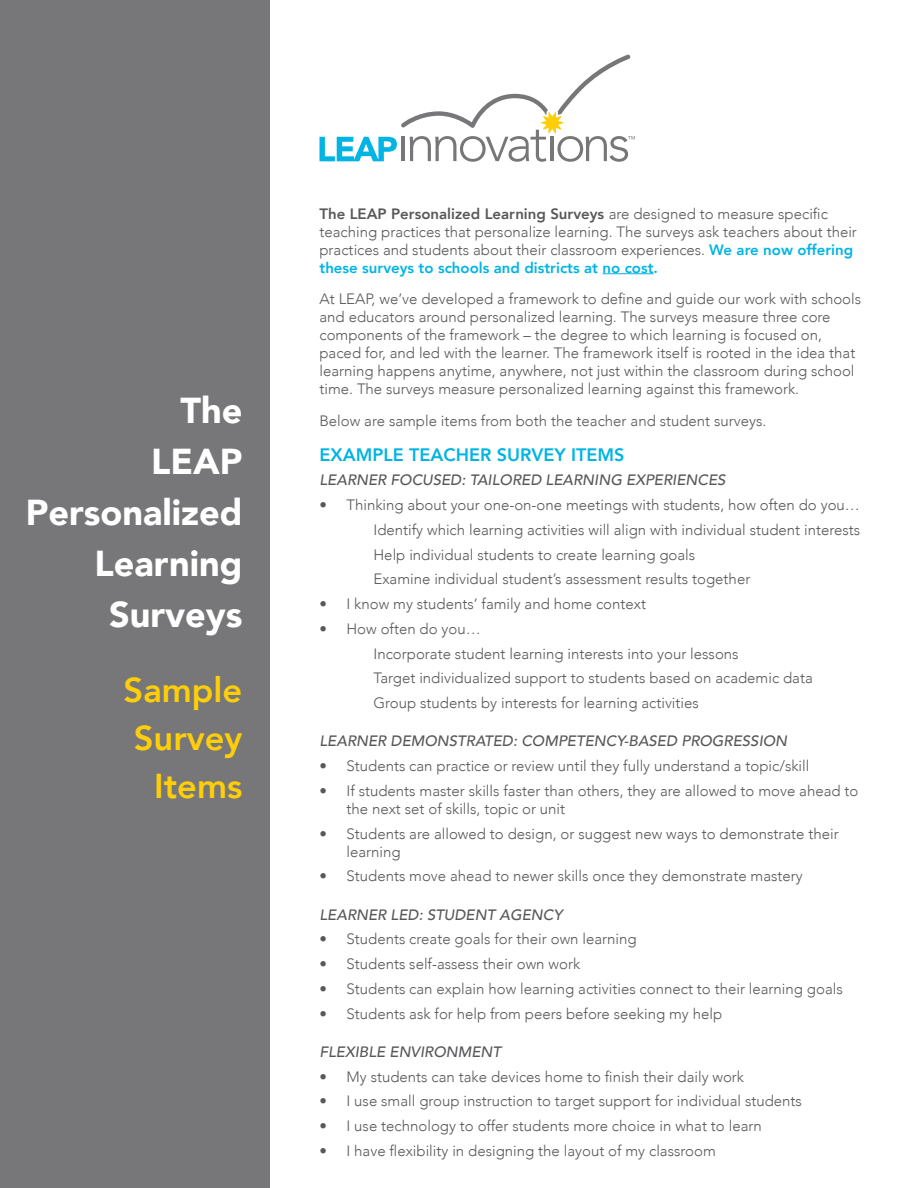
<style>
.page{position:relative;width:918px;height:1188px;background:#fff}
.page>*{position:absolute;margin:0;border:0;box-sizing:border-box;transform-origin:0 0}
.t1{font:900 36px/51px "Avenir";color:#fff;text-align:right}
.t2{font:800 34.5px/48px "Avenir";color:#fece08}
.t3{font:800 18px "Avenir";color:#00b4e3}
.t4{font:300 15px/18px "Avenir";color:#57585a}
.t5{font:italic 500 15px "Avenir";color:#57585a}
.t6{font:300 8.4px "Avenir";color:#787779}
.s1{font-weight:800}
.s2{font-weight:800;color:#00b4e3}
</style>
<div class="page">
<div style="left:0;top:0;width:270px;height:1188px;background:#77777a"></div>
<hr style="left:603px;top:273px;width:51px;height:1px;background:#00b4e3">
<svg style="left:320px;top:55px;width:311px;height:107px"></svg>
<p class="t1" style="left:151px;top:384px;width:93px">The<br>LEAP</p>
<p class="t1" style="left:26px;top:486px;width:218px">Personalized</p>
<p class="t1" style="left:94px;top:537px;width:149px">Learning</p>
<p class="t1" style="left:109px;top:588px;width:135px">Surveys</p>
<p class="t2" style="left:124px;top:666px;width:120px">Sample<br>Survey</p>
<p class="t2" style="left:154px;top:762px;width:90px">Items</p>
<p class="t6" style="left:627px;top:134px;width:10px">™</p>
<p class="t4" style="left:320px;top:204px;width:539px"><span class="s1">The LEAP Personalized Learning Surveys</span> are designed to measure specific teaching practices that personalize learning. The surveys ask teachers about their practices and students about their classroom experiences. <span class="s2">We are now offering these surveys to schools and districts at no cost.</span></p>
<p class="t4" style="left:320px;top:290px;width:543px">At LEAP, we’ve developed a framework to define and guide our work with schools and educators around personalized learning. The surveys measure three core components of the framework – the degree to which learning is focused on, paced for, and led with the learner. The framework itself is rooted in the idea that learning happens anytime, anywhere, not just within the classroom during school time. The surveys measure personalized learning against this framework.</p>
<p class="t4" style="left:320px;top:411px;width:448px">Below are sample items from both the teacher and student surveys.</p>
<p class="t3" style="left:320px;top:440px;width:306px">EXAMPLE TEACHER SURVEY ITEMS</p>
<p class="t5" style="left:320px;top:471px;width:408px">LEARNER FOCUSED: TAILORED LEARNING EXPERIENCES</p>
<p class="t4" style="left:320px;top:496px;width:542px">• Thinking about your one-on-one meetings with students, how often do you…</p>
<p class="t4" style="left:374px;top:521px;width:488px">Identify which learning activities will align with individual student interests</p>
<p class="t4" style="left:374px;top:546px;width:323px">Help individual students to create learning goals</p>
<p class="t4" style="left:374px;top:570px;width:378px">Examine individual student’s assessment results together</p>
<p class="t4" style="left:320px;top:595px;width:328px">• I know my students’ family and home context</p>
<p class="t4" style="left:320px;top:620px;width:163px">• How often do you…</p>
<p class="t4" style="left:374px;top:645px;width:367px">Incorporate student learning interests into your lessons</p>
<p class="t4" style="left:374px;top:669px;width:441px">Target individualized support to students based on academic data</p>
<p class="t4" style="left:374px;top:694px;width:327px">Group students by interests for learning activities</p>
<p class="t5" style="left:320px;top:732px;width:469px">LEARNER DEMONSTRATED: COMPETENCY-BASED PROGRESSION</p>
<p class="t4" style="left:320px;top:757px;width:491px">• Students can practice or review until they fully understand a topic/skill</p>
<p class="t4" style="left:346px;top:782px;width:514px;text-indent:-27px">• If students master skills faster than others, they are allowed to move ahead to the next set of skills, topic or unit</p>
<p class="t4" style="left:346px;top:825px;width:494px;text-indent:-27px">• Students are allowed to design, or suggest new ways to demonstrate their learning</p>
<p class="t4" style="left:320px;top:867px;width:485px">• Students move ahead to newer skills once they demonstrate mastery</p>
<p class="t5" style="left:320px;top:906px;width:245px">LEARNER LED: STUDENT AGENCY</p>
<p class="t4" style="left:320px;top:930px;width:319px">• Students create goals for their own learning</p>
<p class="t4" style="left:320px;top:955px;width:262px">• Students self-assess their own work</p>
<p class="t4" style="left:320px;top:980px;width:525px">• Students can explain how learning activities connect to their learning goals</p>
<p class="t4" style="left:320px;top:1005px;width:404px">• Students ask for help from peers before seeking my help</p>
<p class="t5" style="left:320px;top:1043px;width:183px">FLEXIBLE ENVIRONMENT</p>
<p class="t4" style="left:320px;top:1068px;width:426px">• My students can take devices home to finish their daily work</p>
<p class="t4" style="left:320px;top:1092px;width:484px">• I use small group instruction to target support for individual students</p>
<p class="t4" style="left:320px;top:1117px;width:444px">• I use technology to offer students more choice in what to learn</p>
<p class="t4" style="left:320px;top:1142px;width:398px">• I have flexibility in designing the layout of my classroom</p>
</div>
